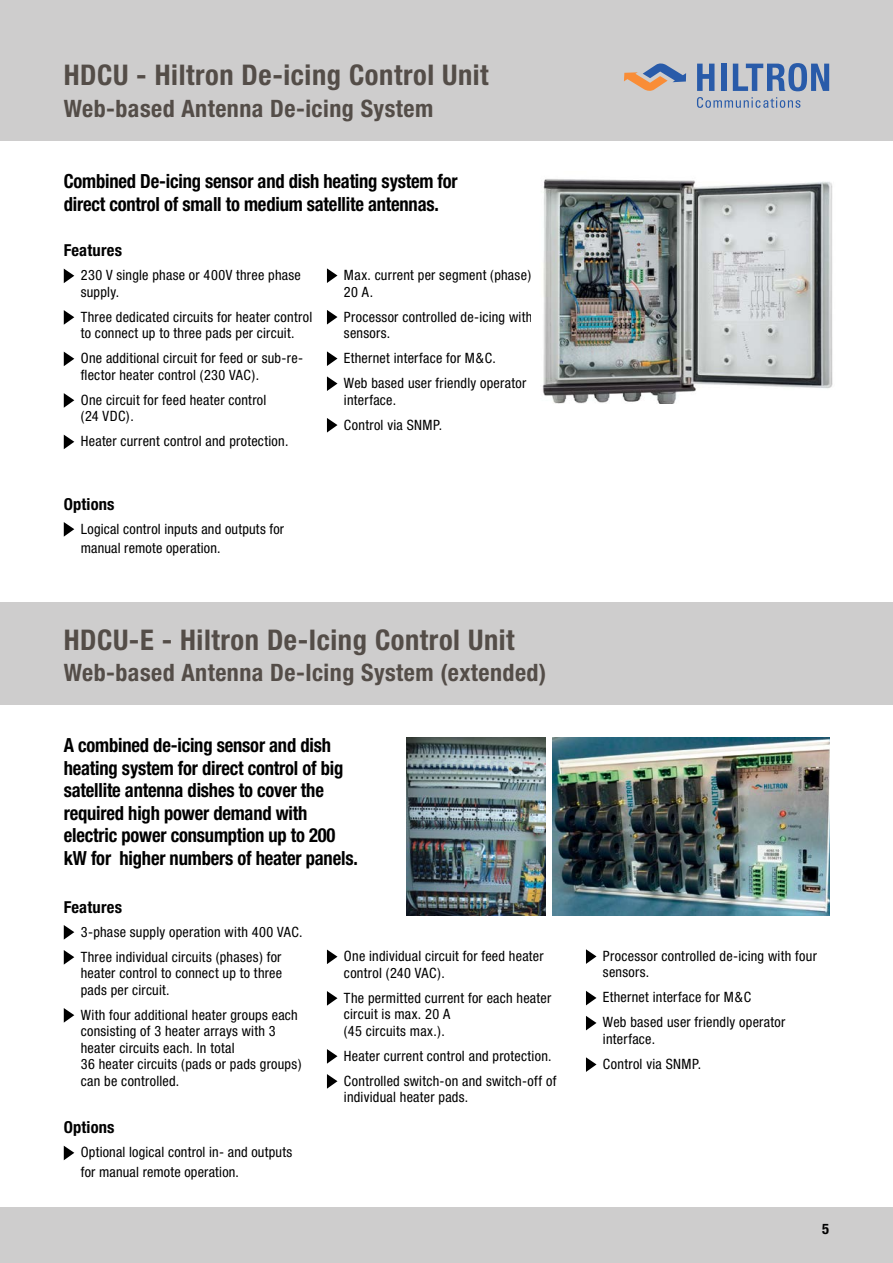
<style>
.page{position:relative;width:893px;height:1263px;background:#fff}
.page>*{position:absolute;margin:0;border:0;box-sizing:border-box;transform-origin:0 0}
.t1{font:700 condensed 28.5px "Helvetica Neue";letter-spacing:.02em;color:#544d48}
.t2{font:700 condensed 24px "Helvetica Neue";letter-spacing:.02em;color:#544d48}
.t3{font:700 condensed 19.5px/22.5px "Helvetica Neue";letter-spacing:-.01em;color:#000;scale:.95 1}
.t4{font:700 condensed 16.5px "Helvetica Neue";letter-spacing:.01em;color:#000}
.t5{font:700 condensed 14.55px "Helvetica Neue";color:#000}
.t6{font:condensed 14.25px/16.5px "Helvetica Neue";letter-spacing:.02em;color:#000}
</style>
<div class="page">
<div style="left:0;top:1207px;width:893px;height:56px;background:#cecdcd"></div>
<div style="left:0;top:0;width:893px;height:141px;background:#cecdcd"></div>
<div style="left:0;top:603px;width:893px;height:102px;background:#cecdcd"></div>
<svg style="left:64px;top:269px;width:10px;height:14px"></svg>
<svg style="left:64px;top:310px;width:10px;height:15px"></svg>
<svg style="left:64px;top:352px;width:10px;height:14px"></svg>
<svg style="left:64px;top:393px;width:10px;height:15px"></svg>
<svg style="left:64px;top:435px;width:10px;height:14px"></svg>
<svg style="left:327px;top:268px;width:10px;height:15px"></svg>
<svg style="left:327px;top:310px;width:10px;height:14px"></svg>
<svg style="left:327px;top:351px;width:10px;height:15px"></svg>
<svg style="left:327px;top:376px;width:10px;height:15px"></svg>
<svg style="left:327px;top:418px;width:10px;height:14px"></svg>
<svg style="left:64px;top:522px;width:10px;height:15px"></svg>
<svg style="left:64px;top:1146px;width:10px;height:14px"></svg>
<svg style="left:64px;top:925px;width:10px;height:15px"></svg>
<svg style="left:64px;top:950px;width:10px;height:15px"></svg>
<svg style="left:64px;top:1008px;width:10px;height:15px"></svg>
<svg style="left:327px;top:949px;width:10px;height:15px"></svg>
<svg style="left:327px;top:991px;width:10px;height:15px"></svg>
<svg style="left:327px;top:1049px;width:10px;height:15px"></svg>
<svg style="left:327px;top:1074px;width:10px;height:15px"></svg>
<svg style="left:586px;top:949px;width:10px;height:15px"></svg>
<svg style="left:586px;top:991px;width:10px;height:14px"></svg>
<svg style="left:586px;top:1016px;width:10px;height:14px"></svg>
<svg style="left:586px;top:1057px;width:10px;height:15px"></svg>
<img style="left:542px;top:179px;width:291px;height:225px">
<img style="left:552px;top:737px;width:277px;height:178px">
<img style="left:407px;top:737px;width:139px;height:178px">
<svg style="left:697px;top:97px;width:103px;height:11px"></svg>
<svg style="left:697px;top:64px;width:17px;height:27px"></svg>
<div style="left:721px;top:64px;width:5px;height:27px;background:#295ba9"></div>
<svg style="left:733px;top:63px;width:96px;height:28px"></svg>
<svg style="left:624px;top:63px;width:62px;height:28px"></svg>
<h1 class="t1" style="left:64px;top:58px;width:426px">HDCU - Hiltron De-icing Control Unit</h1>
<h2 class="t2" style="left:64px;top:94px;width:371px">Web-based Antenna De-icing System</h2>
<h3 class="t3" style="left:64px;top:170px;width:416px">Combined De-icing sensor and dish heating system for direct control of small to medium satellite antennas.</h3>
<p class="t4" style="left:64px;top:240px;width:60px">Features</p>
<p class="t6" style="left:81px;top:267px;width:222px">230 V single phase or 400V three phase supply.</p>
<p class="t6" style="left:81px;top:308px;width:233px">Three dedicated circuits for heater control to connect up to three pads per circuit.</p>
<p class="t6" style="left:81px;top:350px;width:224px">One additional circuit for feed or sub-re&shy;flector heater control (230 VAC).</p>
<p class="t6" style="left:81px;top:391px;width:187px">One circuit for feed heater control (24 VDC).</p>
<p class="t6" style="left:81px;top:433px;width:209px">Heater current control and protection.</p>
<p class="t4" style="left:64px;top:494px;width:52px">Options</p>
<p class="t6" style="left:81px;top:519px;width:205px;line-height:19.5px">Logical control inputs and outputs for manual remote operation.</p>
<p class="t6" style="left:344px;top:267px;width:189px">Max. current per segment (phase)<br>20 A.</p>
<p class="t6" style="left:344px;top:308px;width:215px">Processor controlled de-icing with four sensors.</p>
<p class="t6" style="left:344px;top:345px;width:184px;line-height:25px">Ethernet interface for M&amp;C.<br>Web based user friendly operator</p>
<p class="t6" style="left:344px;top:387px;width:100px;line-height:25px">interface.<br>Control via SNMP.</p>
<h1 class="t1" style="left:64px;top:622px;width:452px">HDCU-E - Hiltron De-Icing Control Unit</h1>
<h2 class="t2" style="left:64px;top:658px;width:484px">Web-based Antenna De-Icing System (extended)</h2>
<h3 class="t3" style="left:64px;top:734px;width:311px">A combined de-icing sensor and dish heating system for direct control of big satellite antenna dishes to cover the required high power demand with electric power consumption up to 200 kW for higher numbers of heater panels.</h3>
<p class="t4" style="left:64px;top:897px;width:60px">Features</p>
<p class="t6" style="left:81px;top:919px;width:223px;line-height:25px">3-phase supply operation with 400 VAC.<br>Three individual circuits (phases) for</p>
<p class="t6" style="left:81px;top:965px;width:203px">heater control to connect up to three pads per circuit.</p>
<p class="t6" style="left:81px;top:1006px;width:222px">With four additional heater groups each consisting of 3 heater arrays with 3 heater circuits each. In total<br>36 heater circuits (pads or pads groups) can be controlled.</p>
<p class="t4" style="left:64px;top:1117px;width:52px">Options</p>
<p class="t6" style="left:81px;top:1142px;width:213px;line-height:19.5px">Optional logical control in- and outputs for manual remote operation.</p>
<p class="t6" style="left:344px;top:948px;width:201px">One individual circuit for feed heater control (240 VAC).</p>
<p class="t6" style="left:344px;top:989px;width:209px">The permitted current for each heater circuit is max. 20 A<br>(45 circuits max.).</p>
<p class="t6" style="left:344px;top:1043px;width:214px;line-height:25px">Heater current control and protection.<br>Controlled switch-on and switch-off of</p>
<p class="t6" style="left:344px;top:1089px;width:126px">individual heater pads.</p>
<p class="t6" style="left:603px;top:947px;width:215px">Processor controlled de-icing with four sensors.</p>
<p class="t6" style="left:603px;top:985px;width:184px;line-height:25px">Ethernet interface for M&amp;C<br>Web based user friendly operator</p>
<p class="t6" style="left:603px;top:1026px;width:100px;line-height:25px">interface.<br>Control via SNMP.</p>
<p class="t5" style="left:822px;top:1220px;width:8px">5</p>
</div>
